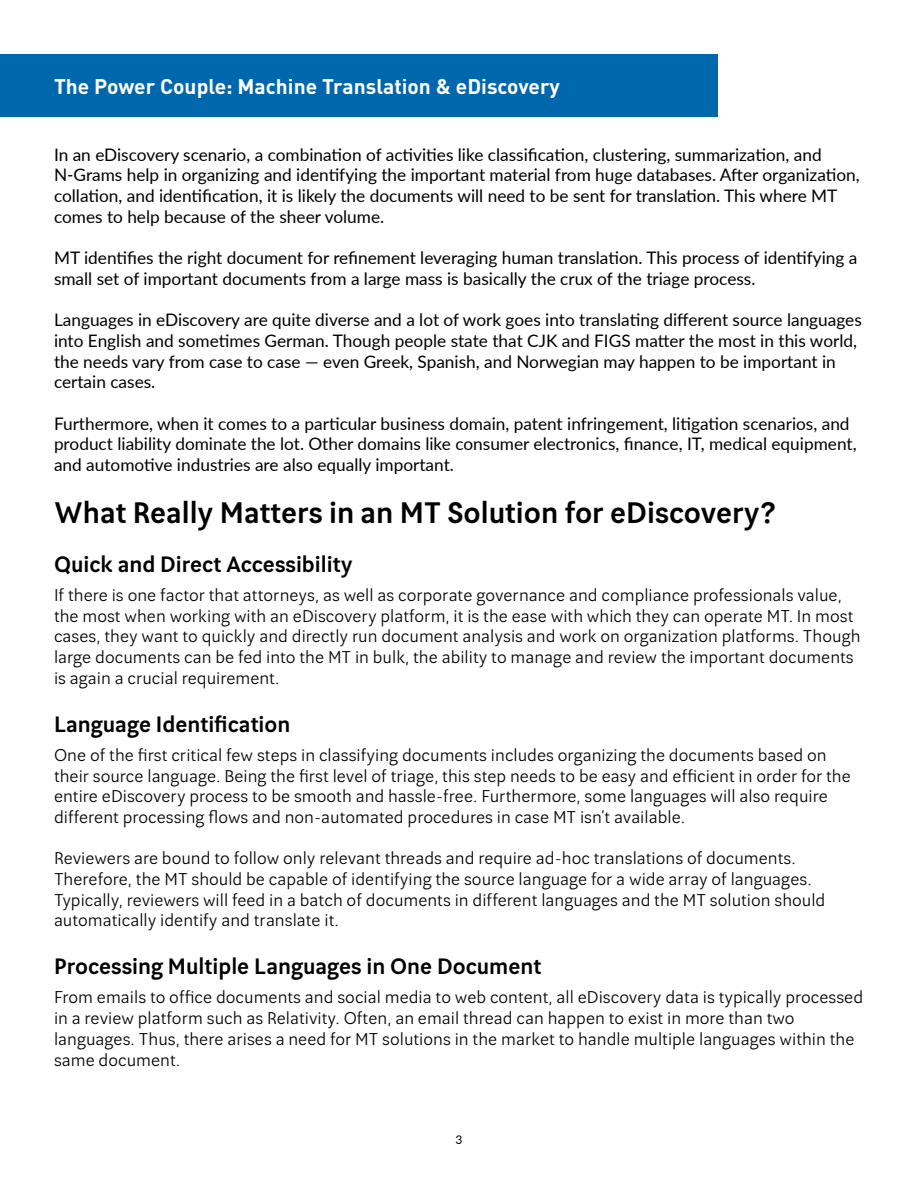
<style>
.page{position:relative;width:918px;height:1188px;background:#fff}
.page>*{position:absolute;margin:0;border:0;box-sizing:border-box;transform-origin:0 0}
.t1{font:700 30px "Lean O Sans FY";color:#000}
.t2{font:700 22.5px "Lean O Sans FY";color:#000}
.t3{font:700 21px "DIN";color:#fff}
.t4{font:17.25px/20.7px "Lean O Sans FY";color:#000101}
.t5{font:17.25px/20.7px "Lato";color:#000101}
.t6{font:12px "Lato";color:#000}
</style>
<div class="page">
<div style="left:0;top:54px;width:717px;height:63px;background:#0067ac"></div>
<p class="t3" style="left:54px;top:72px;width:508px">The Power Couple: Machine Translation &amp; eDiscovery</p>
<p class="t5" style="left:54px;top:143px;width:807px">In an eDiscovery scenario, a combination of activities like classification, clustering, summarization, and N-Grams help in organizing and identifying the important material from huge databases. After organization, collation, and identification, it is likely the documents will need to be sent for translation. This where MT comes to help because of the sheer volume.</p>
<p class="t5" style="left:54px;top:247px;width:805px">MT identifies the right document for refinement leveraging human translation. This process of identifying a small set of important documents from a large mass is basically the crux of the triage process.</p>
<p class="t5" style="left:54px;top:309px;width:809px">Languages in eDiscovery are quite diverse and a lot of work goes into translating different source languages into English and sometimes German. Though people state that CJK and FIGS matter the most in this world, the needs vary from case to case — even Greek, Spanish, and Norwegian may happen to be important in certain cases.</p>
<p class="t5" style="left:54px;top:412px;width:804px">Furthermore, when it comes to a particular business domain, patent infringement, litigation scenarios, and product liability dominate the lot. Other domains like consumer electronics, finance, IT, medical equipment, and automotive industries are also equally important.</p>
<h1 class="t1" style="left:54px;top:494px;width:723px">What Really Matters in an MT Solution for eDiscovery?</h1>
<h2 class="t2" style="left:54px;top:550px;width:300px">Quick and Direct Accessibility</h2>
<p class="t4" style="left:54px;top:585px;width:808px">If there is one factor that attorneys, as well as corporate governance and compliance professionals value, the most when working with an eDiscovery platform, it is the ease with which they can operate MT. In most cases, they want to quickly and directly run document analysis and work on organization platforms. Though large documents can be fed into the MT in bulk, the ability to manage and review the important documents is again a crucial requirement.</p>
<h2 class="t2" style="left:54px;top:710px;width:238px">Language Identification</h2>
<p class="t4" style="left:54px;top:745px;width:798px">One of the first critical few steps in classifying documents includes organizing the documents based on their source language. Being the first level of triage, this step needs to be easy and efficient in order for the entire eDiscovery process to be smooth and hassle-free. Furthermore, some languages will also require different processing flows and non-automated procedures in case MT isn’t available.</p>
<p class="t4" style="left:54px;top:848px;width:773px">Reviewers are bound to follow only relevant threads and require ad-hoc translations of documents.<br>Therefore, the MT should be capable of identifying the source language for a wide array of languages.<br>Typically, reviewers will feed in a batch of documents in different languages and the MT solution should automatically identify and translate it.</p>
<h2 class="t2" style="left:54px;top:952px;width:489px">Processing Multiple Languages in One Document</h2>
<p class="t4" style="left:54px;top:987px;width:811px">From emails to office documents and social media to web content, all eDiscovery data is typically processed in a review platform such as Relativity. Often, an email thread can happen to exist in more than two languages. Thus, there arises a need for MT solutions in the market to handle multiple languages within the same document.</p>
<p class="t6" style="left:456px;top:1131px;width:8px">3</p>
</div>
